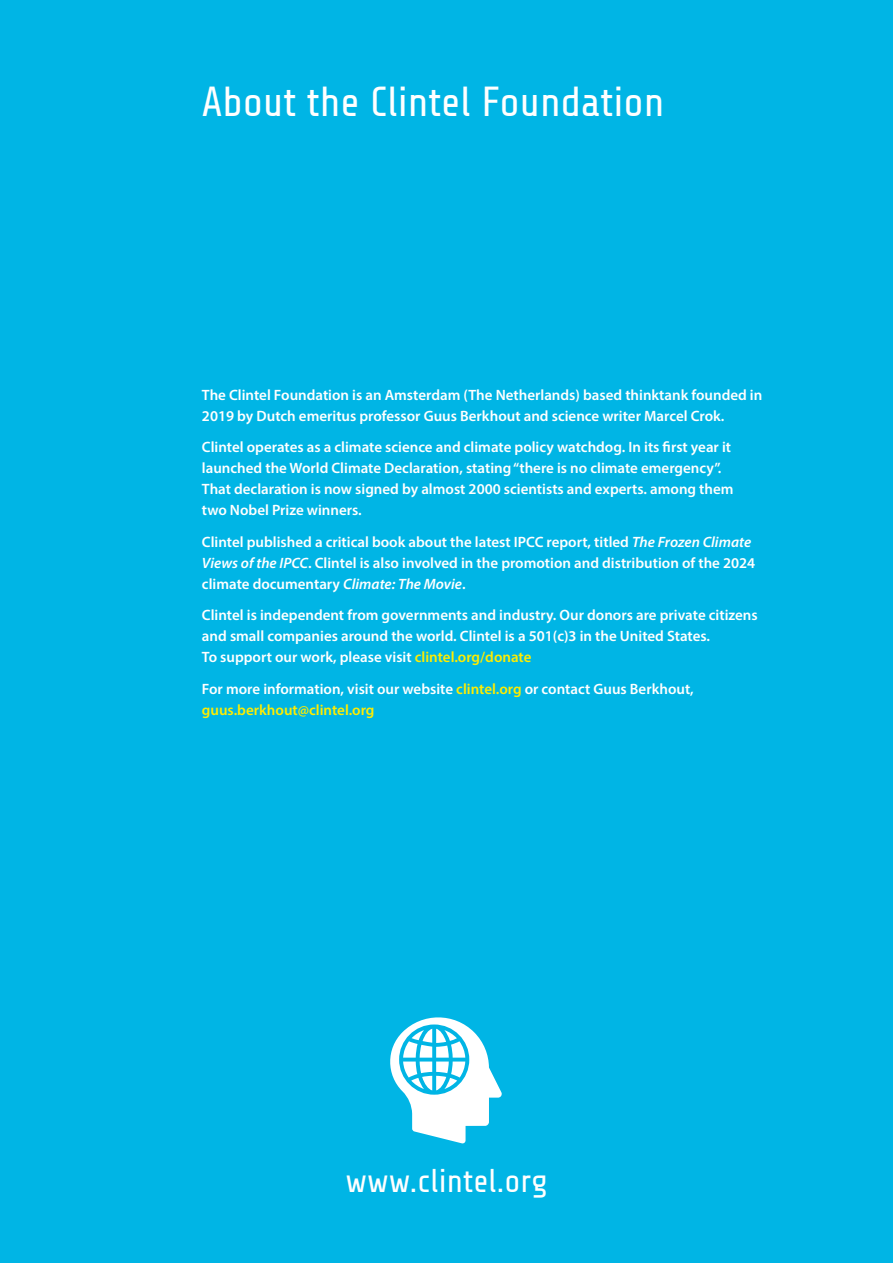
<style>
.page{position:relative;width:893px;height:1263px;background:#00b5e5}
.page>*{position:absolute;margin:0;border:0;box-sizing:border-box;transform-origin:0 0}
.t1{font:42px "Share Tech";color:#fff}
.t2{font:33px "Share Tech";letter-spacing:.005em;color:#fff}
.t3{font:600 15px/21px "Myriad Pro";color:#fff}
.s1{font-style:italic}
.s2{color:#ffed00}
</style>
<div class="page">
<svg style="left:390px;top:1017px;width:112px;height:127px"></svg>
<h1 class="t1" style="left:202px;top:80px;width:464px">About the Clintel Foundation</h1>
<p class="t3" style="left:202px;top:384px;width:562px">The Clintel Foundation is an Amsterdam (The Netherlands) based thinktank founded in<br>2019 by Dutch emeritus professor Guus Berkhout and science writer Marcel Crok.</p>
<p class="t3" style="left:202px;top:436px;width:533px">Clintel operates as a climate science and climate policy watchdog. In its first year it launched the World Climate Declaration, stating “there is no climate emergency”.<br>That declaration is now signed by almost 2000 scientists and experts. among them two Nobel Prize winners.</p>
<p class="t3" style="left:202px;top:531px;width:555px">Clintel published a critical book about the latest IPCC report, titled <span class="s1">The Frozen Climate<br>Views of the IPCC</span>. Clintel is also involved in the promotion and distribution of the 2024 climate documentary <span class="s1">Climate: The Movie</span>.</p>
<p class="t3" style="left:202px;top:604px;width:557px">Clintel is independent from governments and industry. Our donors are private citizens and small companies around the world. Clintel is a 501(c)3 in the United States.<br>To support our work, please visit <span class="s2">clintel.org/donate</span></p>
<p class="t3" style="left:202px;top:678px;width:493px">For more information, visit our website <span class="s2">clintel.org</span> or contact Guus Berkhout, <span class="s2">guus.berkhout@clintel.org</span></p>
<h2 class="t2" style="left:346px;top:1164px;width:203px">www.clintel.org</h2>
</div>
